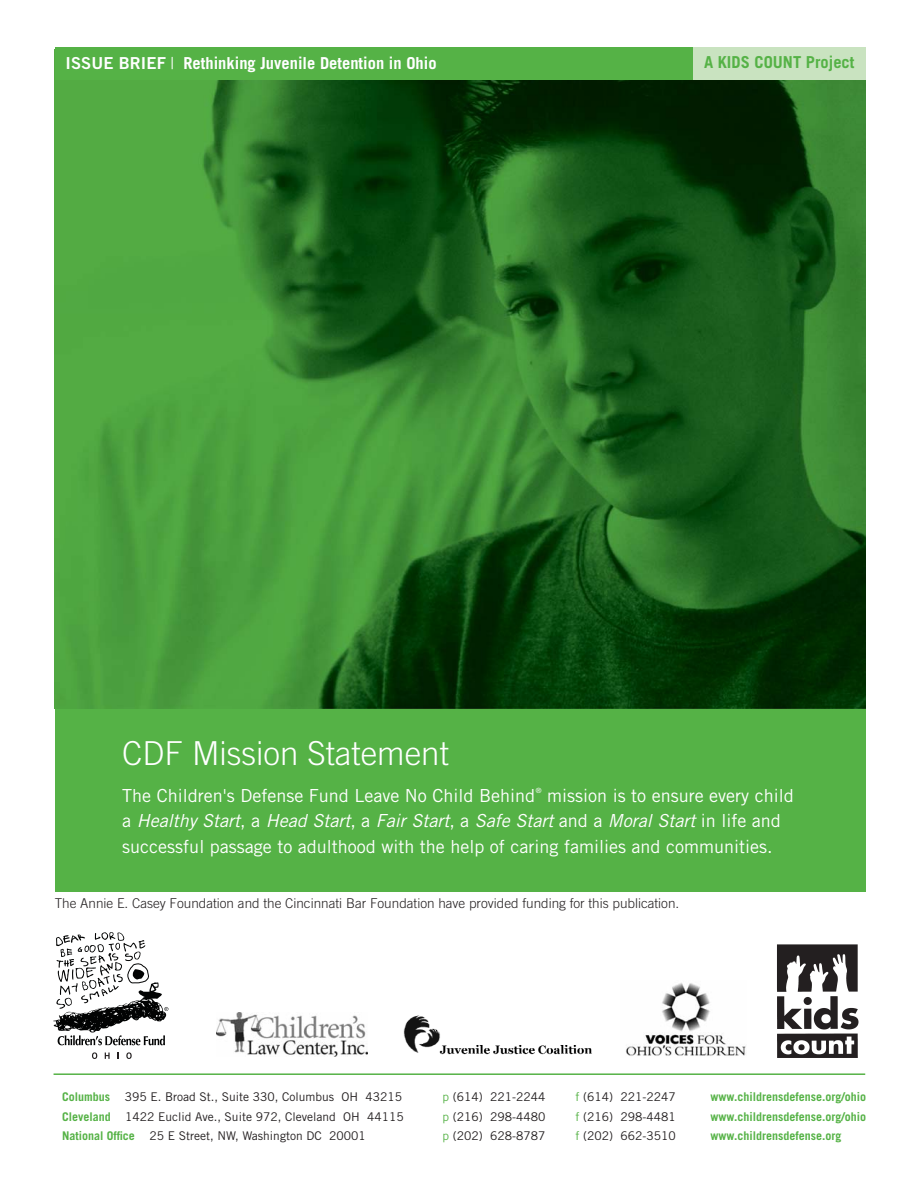
<style>
.page{position:relative;width:920px;height:1192px;background:#fff}
.page>*{position:absolute;margin:0;border:0;box-sizing:border-box;transform-origin:0 0}
.t1{font:300 33px "Trade Gothic LT Std";color:#fff}
.t2{font:18px/25.5px "Trade Gothic LT Std";color:#fff}
.t3{font:700 16.5px "Trade Gothic LT Std";color:#fff}
.t4{font:700 16.5px "Trade Gothic LT Std";color:#55b246}
.t5{font:300 13.5px "Trade Gothic LT Std";color:#231f20}
.t6{font:12px "Trade Gothic LT Std";color:#231f20}
.t7{font:700 12px "Trade Gothic LT Std";color:#55b246}
.t8{font:7.2px "Trade Gothic LT Std";color:#fff}
.s1{font-family:"Trade Gothic LT Std Bd 2";font-weight:400}
.s2{font-weight:400}
.s3{font-style:italic}
.s4{font-weight:700;color:#55b246}
.s5{color:#55b246}
</style>
<div class="page">
<div style="left:55px;top:50px;width:810px;height:841px;background:#55b246"></div>
<img style="left:55px;top:79px;width:810px;height:629px">
<svg style="left:53px;top:932px;width:115px;height:113px"></svg>
<svg style="left:92px;top:1052px;width:5px;height:7px"></svg>
<svg style="left:105px;top:1052px;width:5px;height:7px"></svg>
<svg style="left:126px;top:1052px;width:6px;height:7px"></svg>
<hr style="left:54px;top:1073px;width:811px;height:2px;background:#55b246">
<div style="left:55px;top:47px;width:653px;height:32px;background:#55b246"></div>
<div style="left:693px;top:47px;width:172px;height:32px;background:#c9e3c0"></div>
<img style="left:777px;top:944px;width:81px;height:114px">
<img style="left:217px;top:1012px;width:150px;height:44px">
<img style="left:403px;top:1015px;width:189px;height:40px">
<img style="left:626px;top:982px;width:120px;height:74px">
<h3 class="t3" style="left:66px;top:57px;width:372px"><span class="s1">ISSUE BRIEF</span> <span class="s2">|</span> Rethinking Juvenile Detention in Ohio</h3>
<h3 class="t4" style="left:704px;top:56px;width:152px">A KIDS COUNT Project</h3>
<h1 class="t1" style="left:122px;top:741px;width:328px">CDF Mission Statement</h1>
<h2 class="t2" style="left:122px;top:784px;width:414px">The Children's Defense Fund Leave No Child Behind</h2>
<p class="t8" style="left:536px;top:788px;width:7px">®</p>
<h2 class="t2" style="left:122px;top:784px;width:673px;text-indent:425px">mission is to ensure every child a <span class="s3">Healthy Start</span>, a <span class="s3">Head Start</span>, a <span class="s3">Fair Start</span>, a <span class="s3">Safe Start</span> and a <span class="s3">Moral Start</span> in life and successful passage to adulthood with the help of caring families and communities.</h2>
<p class="t5" style="left:55px;top:898px;width:626px">The Annie E. Casey Foundation and the Cincinnati Bar Foundation have provided funding for this publication.</p>
<p class="t6" style="left:62px;top:1092px;width:341px"><span class="s4">Columbus</span> 395 E. Broad St., Suite 330, Columbus OH 43215</p>
<p class="t6" style="left:442px;top:1092px;width:104px"><span class="s5">p</span> (614) 221-2244</p>
<p class="t6" style="left:575px;top:1092px;width:102px"><span class="s5">f</span> (614) 221-2247</p>
<p class="t7" style="left:710px;top:1092px;width:157px">www.childrensdefense.org/ohio</p>
<p class="t6" style="left:62px;top:1112px;width:343px"><span class="s4">Cleveland</span> 1422 Euclid Ave., Suite 972, Cleveland OH 44115</p>
<p class="t6" style="left:442px;top:1112px;width:104px"><span class="s5">p</span> (216) 298-4480</p>
<p class="t6" style="left:575px;top:1112px;width:102px"><span class="s5">f</span> (216) 298-4481</p>
<p class="t7" style="left:710px;top:1112px;width:157px">www.childrensdefense.org/ohio</p>
<p class="t6" style="left:62px;top:1131px;width:305px"><span class="s4">National Office</span> 25 E Street, NW, Washington DC 20001</p>
<p class="t6" style="left:442px;top:1131px;width:104px"><span class="s5">p</span> (202) 628-8787</p>
<p class="t6" style="left:575px;top:1131px;width:102px"><span class="s5">f</span> (202) 662-3510</p>
<p class="t7" style="left:710px;top:1131px;width:132px">www.childrensdefense.org</p>
</div>
